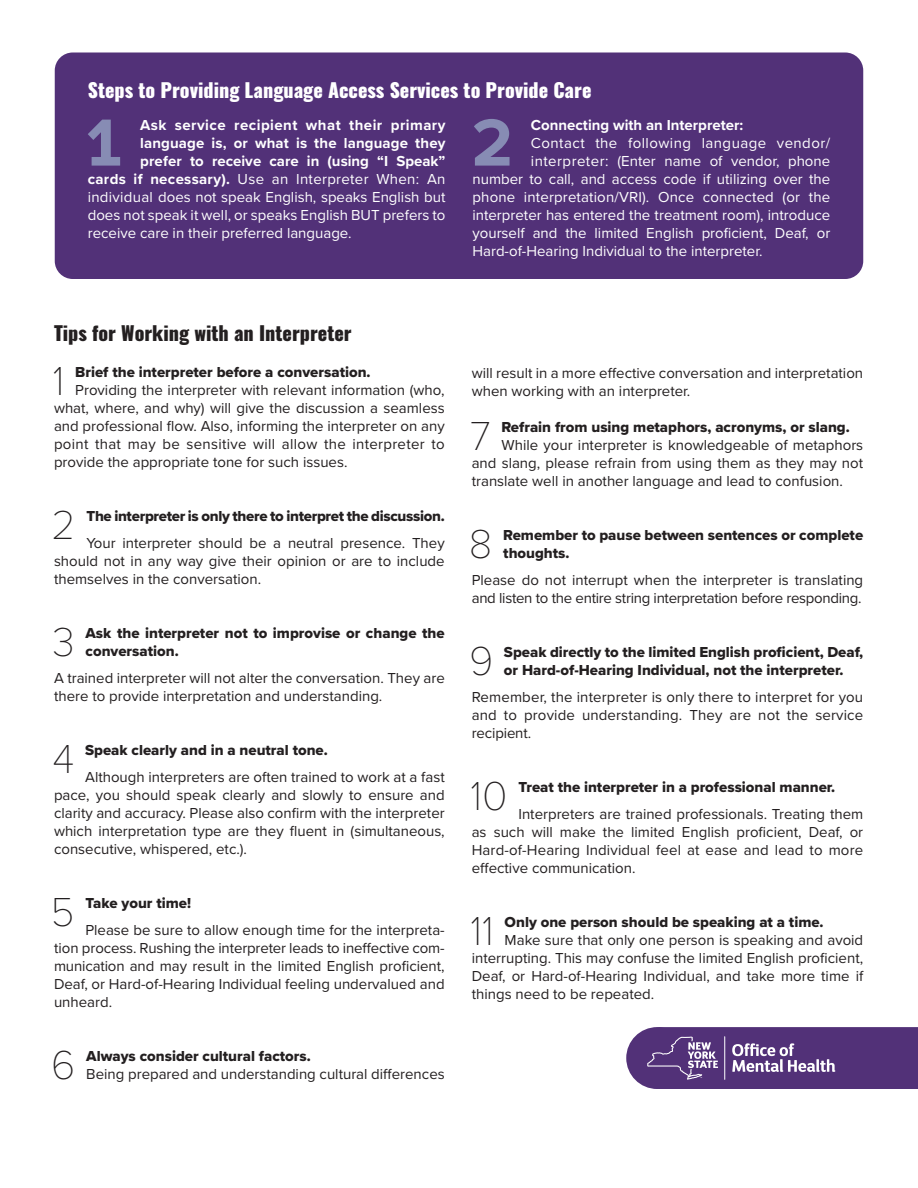
<style>
.page{position:relative;width:918px;height:1188px;background:#fff}
.page>*{position:absolute;margin:0;border:0;box-sizing:border-box;transform-origin:0 0}
.t1{font:700 69px "Proxima Nova";color:#878cb4}
.t2{font:100 42px "Proxima Nova T";color:#231f20}
.t3{font:800 19.5px "Oswald";color:#fff}
.t4{font:800 19.5px "Oswald";color:#231f20}
.t5{font:15px/18px "Proxima Nova";color:#231f20;text-align:justify}
.t6{font:15px/18px "Proxima Nova Extrabld";color:#231f20}
.t7{font:15px "Proxima Nova";color:#fff}
.t8{font:15px/18px "Proxima Nova";letter-spacing:-.02em;color:#231f20}
.t9{font:700 15px "Proxima Nova";letter-spacing:.01em;color:#fff}
.t10{font:15px "Proxima Nova Extrabld";letter-spacing:-.02em;color:#231f20}
.t11{font:15px "Proxima Nova";letter-spacing:.02em;color:#fff}
.t12{font:700 15px "Proxima Nova";letter-spacing:.03em;color:#fff}
.t13{font:15px "Proxima Nova";letter-spacing:.03em;color:#fff}
.s1{font-weight:700}
</style>
<div class="page">
<div style="left:55px;top:52px;width:808px;height:227px;background:#523178;border-radius:18px"></div>
<div style="left:626px;top:1027px;width:62px;height:62px;background:#523178;border-radius:50%"></div>
<svg style="left:647px;top:1027px;width:271px;height:62px"></svg>
<p class="t3" style="left:88px;top:80px;width:505px">Steps to Providing Language Access Services to Provide Care</p>
<p class="t1" style="left:87px;top:91px;width:37px">1</p>
<p class="t12" style="left:140px;top:113px;width:307px">Ask service recipient what their primary</p>
<p class="t9" style="left:140px;top:131px;width:307px">language is, or what is the language they</p>
<p class="t9" style="left:140px;top:149px;width:307px">prefer to receive care in (using “I Speak”</p>
<p class="t11" style="left:88px;top:167px;width:359px"><span class="s1">cards if necessary).</span> Use an Interpreter When: An</p>
<p class="t7" style="left:88px;top:185px;width:359px">individual does not speak English, speaks English but</p>
<p class="t7" style="left:88px;top:203px;width:359px">does not speak it well, or speaks English BUT prefers to</p>
<p class="t7" style="left:88px;top:221px;width:265px">receive care in their preferred language.</p>
<p class="t1" style="left:470px;top:91px;width:44px">2</p>
<p class="t9" style="left:531px;top:113px;width:214px">Connecting with an Interpreter:</p>
<p class="t13" style="left:531px;top:131px;width:301px">Contact the following language vendor/</p>
<p class="t7" style="left:531px;top:149px;width:301px">interpreter: (Enter name of vendor, phone</p>
<p class="t7" style="left:472px;top:167px;width:359px">number to call, and access code if utilizing over the</p>
<p class="t7" style="left:472px;top:185px;width:359px">phone interpretation/VRI). Once connected (or the</p>
<p class="t7" style="left:472px;top:203px;width:359px">interpreter has entered the treatment room), introduce</p>
<p class="t7" style="left:472px;top:221px;width:359px">yourself and the limited English proficient, Deaf, or</p>
<p class="t7" style="left:472px;top:239px;width:292px">Hard-of-Hearing Individual to the interpreter.</p>
<p class="t4" style="left:54px;top:323px;width:299px">Tips for Working with an Interpreter</p>
<p class="t2" style="left:53px;top:350px;width:13px">1</p>
<p class="t6" style="left:75px;top:363px;width:297px">Brief the interpreter before a conversation.</p>
<p class="t5" style="left:54px;top:381px;width:392px;text-indent:21px">Providing the interpreter with relevant information (who, what, where, and why) will give the discussion a seamless and professional flow. Also, informing the interpreter on any point that may be sensitive will allow the interpreter to provide the appropriate tone for such issues.</p>
<p class="t2" style="left:52px;top:494px;width:26px">2</p>
<p class="t10" style="left:86px;top:505px;width:360px">The interpreter is only there to interpret the discussion.</p>
<p class="t5" style="left:54px;top:534px;width:392px;text-indent:32px">Your interpreter should be a neutral presence. They should not in any way give their opinion or are to include themselves in the conversation.</p>
<p class="t2" style="left:52px;top:611px;width:24px">3</p>
<p class="t6" style="left:86px;top:624px;width:361px">Ask the interpreter not to improvise or change the conversation.</p>
<p class="t5" style="left:54px;top:669px;width:392px">A trained interpreter will not alter the conversation. They are there to provide interpretation and understanding.</p>
<p class="t2" style="left:52px;top:728px;width:24px">4</p>
<p class="t6" style="left:85px;top:741px;width:244px">Speak clearly and in a neutral tone.</p>
<p class="t5" style="left:54px;top:768px;width:392px;text-indent:31px">Although interpreters are often trained to work at a fast pace, you should speak clearly and slowly to ensure and clarity and accuracy. Please also confirm with the interpreter which interpretation type are they fluent in (simultaneous, consecutive, whispered, etc.).</p>
<p class="t2" style="left:51px;top:881px;width:26px">5</p>
<p class="t6" style="left:85px;top:894px;width:107px">Take your time!</p>
<p class="t5" style="left:54px;top:921px;width:392px;text-indent:31px">Please be sure to allow enough time for the interpreta&shy;tion process. Rushing the interpreter leads to ineffective com&shy;munication and may result in the limited English proficient, Deaf, or Hard-of-Hearing Individual feeling undervalued and unheard.</p>
<p class="t2" style="left:51px;top:1034px;width:26px">6</p>
<p class="t6" style="left:86px;top:1047px;width:226px">Always consider cultural factors.</p>
<p class="t5" style="left:86px;top:1065px;width:360px">Being prepared and understanding cultural differences</p>
<p class="t5" style="left:472px;top:363px;width:393px">will result in a more effective conversation and interpretation when working with an interpreter.</p>
<p class="t2" style="left:470px;top:405px;width:22px">7</p>
<p class="t6" style="left:502px;top:418px;width:350px">Refrain from using metaphors, acronyms, or slang.</p>
<p class="t5" style="left:472px;top:435px;width:393px;text-indent:30px">While your interpreter is knowledgeable of metaphors and slang, please refrain from using them as they may not translate well in another language and lead to confusion.</p>
<p class="t2" style="left:469px;top:513px;width:25px">8</p>
<p class="t6" style="left:503px;top:526px;width:361px">Remember to pause between sentences or complete thoughts.</p>
<p class="t8" style="left:472px;top:570px;width:393px">Please do not interrupt when the interpreter is translating and listen to the entire string interpretation before responding.</p>
<p class="t2" style="left:469px;top:630px;width:26px">9</p>
<p class="t6" style="left:504px;top:643px;width:361px">Speak directly to the limited English proficient, Deaf, or Hard-of-Hearing Individual, not the interpreter.</p>
<p class="t5" style="left:472px;top:687px;width:393px">Remember, the interpreter is only there to interpret for you and to provide understanding. They are not the service recipient.</p>
<p class="t2" style="left:470px;top:765px;width:39px">10</p>
<p class="t6" style="left:518px;top:778px;width:318px">Treat the interpreter in a professional manner.</p>
<p class="t5" style="left:472px;top:804px;width:393px;text-indent:47px">Interpreters are trained professionals. Treating them as such will make the limited English proficient, Deaf, or Hard-of-Hearing Individual feel at ease and lead to more effective communication.</p>
<p class="t2" style="left:470px;top:900px;width:25px">11</p>
<p class="t6" style="left:505px;top:913px;width:321px">Only one person should be speaking at a time.</p>
<p class="t5" style="left:472px;top:930px;width:393px;text-indent:33px">Make sure that only one person is speaking and avoid interrupting. This may confuse the limited English proficient, Deaf, or Hard-of-Hearing Individual, and take more time if things need to be repeated.</p>
</div>
